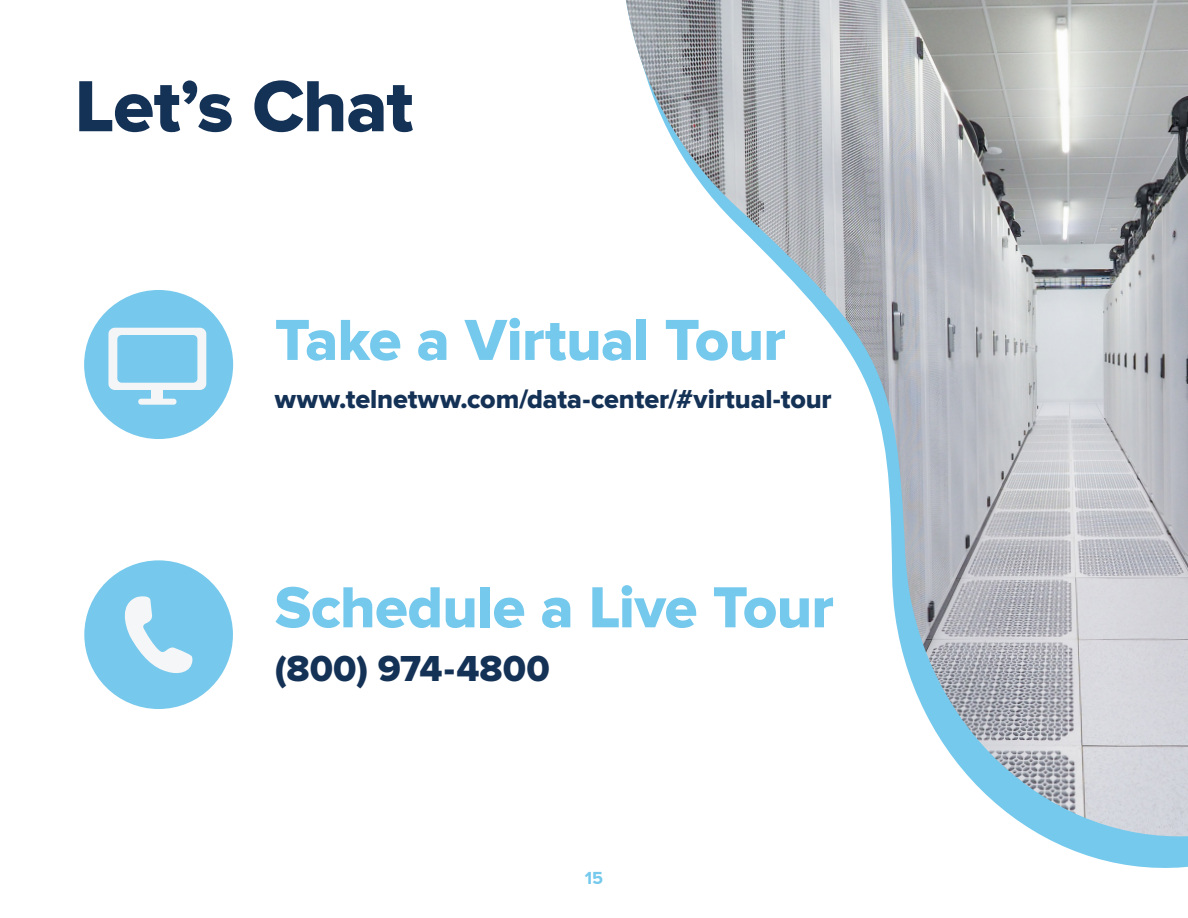
<style>
.page{position:relative;width:1188px;height:918px;background:#fff}
.page>*{position:absolute;margin:0;border:0;box-sizing:border-box;transform-origin:0 0}
.t1{font:75px "Proxima Nova Extrabld";letter-spacing:-.015em;color:#143156}
.t2{font:60px "Proxima Nova Extrabld";letter-spacing:-.015em;color:#74c9ed}
.t3{font:37.5px "Proxima Nova Extrabld";color:#143156}
.t4{font:27px "Proxima Nova Extrabld";letter-spacing:-.005em;color:#143156}
.t5{font:700 18px "Proxima Nova";color:#74c9ed}
</style>
<div class="page">
<div style="left:84px;top:290px;width:149px;height:149px;background:#76c9ec;border-radius:50%"></div>
<div style="left:108px;top:328px;width:98px;height:62px;background:#f4f5f7;border-radius:6px"></div>
<div style="left:117px;top:335px;width:80px;height:48px;background:#76c9ec;border-radius:4px"></div>
<div style="left:152px;top:389px;width:11px;height:10px;background:#f4f5f7"></div>
<div style="left:138px;top:399px;width:38px;height:6px;background:#f4f5f7;border-radius:3px"></div>
<div style="left:84px;top:560px;width:149px;height:149px;background:#76c9ec;border-radius:50%"></div>
<svg style="left:124px;top:596px;width:69px;height:77px"></svg>
<img style="left:626px;top:0;width:562px;height:841px">
<h1 class="t1" style="left:75px;top:63px;width:340px">Let’s Chat</h1>
<h2 class="t2" style="left:275px;top:305px;width:512px">Take a Virtual Tour</h2>
<p class="t4" style="left:275px;top:384px;width:558px">www.telnetww.com/data-center/#virtual-tour</p>
<h2 class="t2" style="left:275px;top:573px;width:561px">Schedule a Live Tour</h2>
<h3 class="t3" style="left:275px;top:647px;width:277px">(800) 974-4800</h3>
<p class="t5" style="left:585px;top:868px;width:20px">15</p>
</div>
